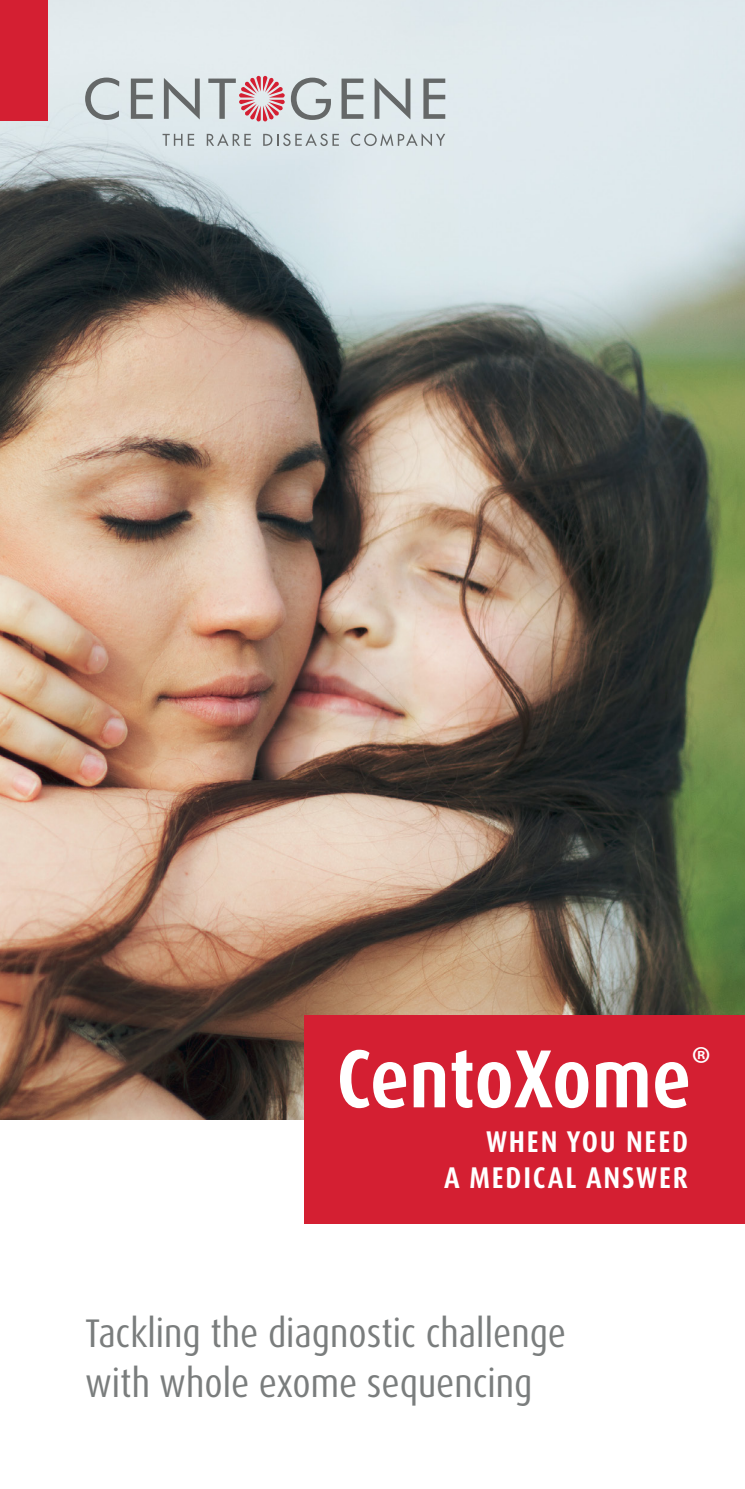
<style>
.page{position:relative;width:745px;height:1489px;background:#fff}
.page>*{position:absolute;margin:0;border:0;box-sizing:border-box;transform-origin:0 0}
.t1{font:700 condensed 82.5px "Dax OT";letter-spacing:-.005em;color:#fff}
.t2{font:condensed 40px/50px "Dax OT";color:#7a7d7d}
.t3{font:700 condensed 30px/36px "Dax OT";letter-spacing:.06em;color:#fff;text-align:right}
</style>
<div class="page">
<img style="left:0;top:0;width:744px;height:1119px">
<svg style="left:85px;top:78px;width:34px;height:42px"></svg>
<svg style="left:131px;top:79px;width:22px;height:40px"></svg>
<svg style="left:164px;top:78px;width:35px;height:41px"></svg>
<svg style="left:291px;top:78px;width:40px;height:42px;background:#b7bfc0"></svg>
<svg style="left:341px;top:79px;width:22px;height:40px"></svg>
<svg style="left:374px;top:78px;width:36px;height:41px"></svg>
<svg style="left:423px;top:79px;width:22px;height:40px"></svg>
<svg style="left:162px;top:134px;width:20px;height:12px"></svg>
<svg style="left:188px;top:134px;width:6px;height:12px"></svg>
<svg style="left:206px;top:133px;width:44px;height:13px"></svg>
<svg style="left:263px;top:133px;width:75px;height:13px"></svg>
<svg style="left:350px;top:133px;width:95px;height:13px"></svg>
<svg style="left:208px;top:76px;width:77px;height:46px;background:#d2b3b9"></svg>
<div style="left:0;top:0;width:48px;height:120px;background:#d41f32"></div>
<div style="left:304px;top:1015px;width:440px;height:208px;background:#d41f32"></div>
<h1 class="t1" style="left:336px;top:1025px;width:376px">CentoXome<sup>®</sup></h1>
<p class="t3" style="left:444px;top:1123px;width:245px">WHEN YOU NEED<br>A MEDICAL ANSWER</p>
<p class="t2" style="left:85px;top:1308px;width:482px">Tackling the diagnostic challenge with whole exome sequencing</p>
</div>
